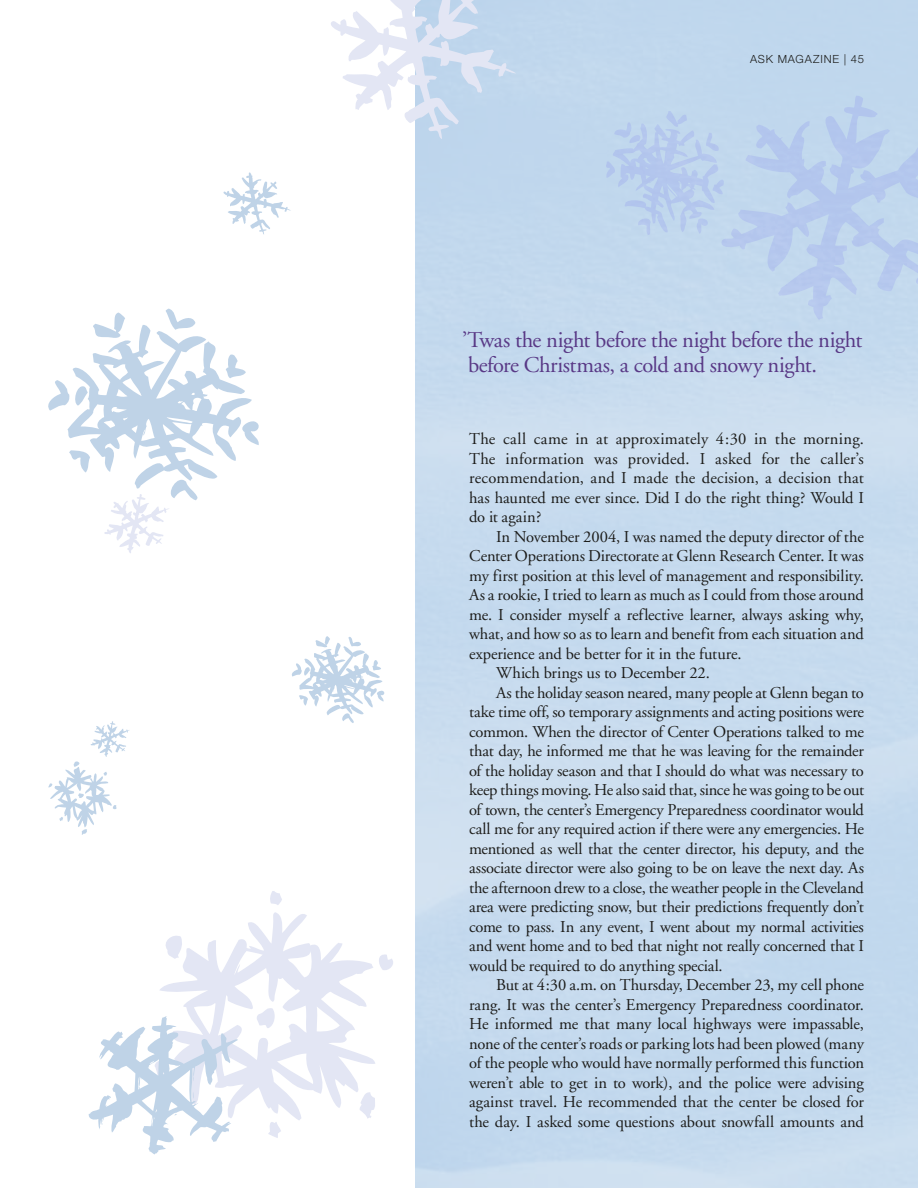
<style>
.page{position:relative;width:918px;height:1188px;background:#fff}
.page>*{position:absolute;margin:0;border:0;box-sizing:border-box;transform-origin:0 0}
.t1{font:22.5px/25.5px "Adobe Garamond";letter-spacing:-.02em;color:#593986}
.t2{font:16.5px/19.5px "Adobe Garamond";letter-spacing:-.015em;color:#1c1c1a;text-align:justify}
.t3{font:300 11.25px "Helvetica Neue";letter-spacing:.075em;color:#1c1c1a}
</style>
<div class="page">
<svg style="left:270px;top:891px;width:12px;height:14px"></svg>
<svg style="left:379px;top:954px;width:14px;height:16px"></svg>
<svg style="left:268px;top:1122px;width:13px;height:16px"></svg>
<svg style="left:160px;top:912px;width:215px;height:208px"></svg>
<svg style="left:720px;top:96px;width:198px;height:224px;background:#bdd2ed"></svg>
<svg style="left:292px;top:636px;width:93px;height:87px"></svg>
<svg style="left:605px;top:111px;width:120px;height:124px;background:#bcd1ed"></svg>
<svg style="left:48px;top:309px;width:211px;height:244px"></svg>
<svg style="left:48px;top:721px;width:82px;height:114px"></svg>
<svg style="left:223px;top:172px;width:68px;height:63px"></svg>
<svg style="left:331px;top:0;width:185px;height:139px"></svg>
<svg style="left:88px;top:1015px;width:150px;height:139px"></svg>
<p class="t3" style="left:750px;top:52px;width:115px">ASK MAGAZINE | 45</p>
<h1 class="t1" style="left:462px;top:327px;width:402px">’Twas the night before the night before the night before Christmas, a cold and snowy night.</h1>
<p class="t2" style="left:469px;top:429px;width:396px">The call came in at approximately 4:30 in the morning.<br>The information was provided. I asked for the caller’s recommendation, and I made the decision, a decision that has haunted me ever since. Did I do the right thing? Would I do it again?</p>
<p class="t2" style="left:496px;top:527px;width:369px">In November 2004, I was named the deputy director of the</p>
<p class="t2" style="left:469px;top:546px;width:396px">Center Operations Directorate at Glenn Research Center. It was</p>
<p class="t2" style="left:469px;top:566px;width:396px">my first position at this level of management and responsibility.</p>
<p class="t2" style="left:469px;top:585px;width:396px">As a rookie, I tried to learn as much as I could from those around</p>
<p class="t2" style="left:469px;top:605px;width:396px">me. I consider myself a reflective learner, always asking why,</p>
<p class="t2" style="left:469px;top:624px;width:396px">what, and how so as to learn and benefit from each situation and</p>
<p class="t2" style="left:469px;top:644px;width:274px">experience and be better for it in the future.</p>
<p class="t2" style="left:496px;top:663px;width:215px">Which brings us to December 22.</p>
<p class="t2" style="left:496px;top:683px;width:369px">As the holiday season neared, many people at Glenn began to</p>
<p class="t2" style="left:469px;top:702px;width:396px">take time off, so temporary assignments and acting positions were</p>
<p class="t2" style="left:469px;top:722px;width:396px">common. When the director of Center Operations talked to me</p>
<p class="t2" style="left:469px;top:741px;width:396px">that day, he informed me that he was leaving for the remainder</p>
<p class="t2" style="left:469px;top:761px;width:396px">of the holiday season and that I should do what was necessary to</p>
<p class="t2" style="left:469px;top:781px;width:396px">keep things moving. He also said that, since he was going to be out</p>
<p class="t2" style="left:469px;top:800px;width:396px">of town, the center’s Emergency Preparedness coordinator would</p>
<p class="t2" style="left:469px;top:820px;width:396px">call me for any required action if there were any emergencies. He</p>
<p class="t2" style="left:469px;top:839px;width:396px">mentioned as well that the center director, his deputy, and the</p>
<p class="t2" style="left:469px;top:859px;width:396px">associate director were also going to be on leave the next day. As</p>
<p class="t2" style="left:469px;top:878px;width:396px">the afternoon drew to a close, the weather people in the Cleveland</p>
<p class="t2" style="left:469px;top:898px;width:396px">area were predicting snow, but their predictions frequently don’t</p>
<p class="t2" style="left:469px;top:917px;width:396px">come to pass. In any event, I went about my normal activities</p>
<p class="t2" style="left:469px;top:937px;width:396px">and went home and to bed that night not really concerned that I</p>
<p class="t2" style="left:469px;top:956px;width:255px">would be required to do anything special.</p>
<p class="t2" style="left:496px;top:976px;width:369px">But at 4:30 a.m. on Thursday, December 23, my cell phone</p>
<p class="t2" style="left:469px;top:995px;width:396px">rang. It was the center’s Emergency Preparedness coordinator.</p>
<p class="t2" style="left:469px;top:1015px;width:396px">He informed me that many local highways were impassable,</p>
<p class="t2" style="left:469px;top:1034px;width:396px">none of the center’s roads or parking lots had been plowed (many</p>
<p class="t2" style="left:469px;top:1054px;width:396px">of the people who would have normally performed this function</p>
<p class="t2" style="left:469px;top:1073px;width:396px">weren’t able to get in to work), and the police were advising</p>
<p class="t2" style="left:469px;top:1093px;width:396px">against travel. He recommended that the center be closed for</p>
<p class="t2" style="left:469px;top:1112px;width:396px">the day. I asked some questions about snowfall amounts and</p>
</div>
